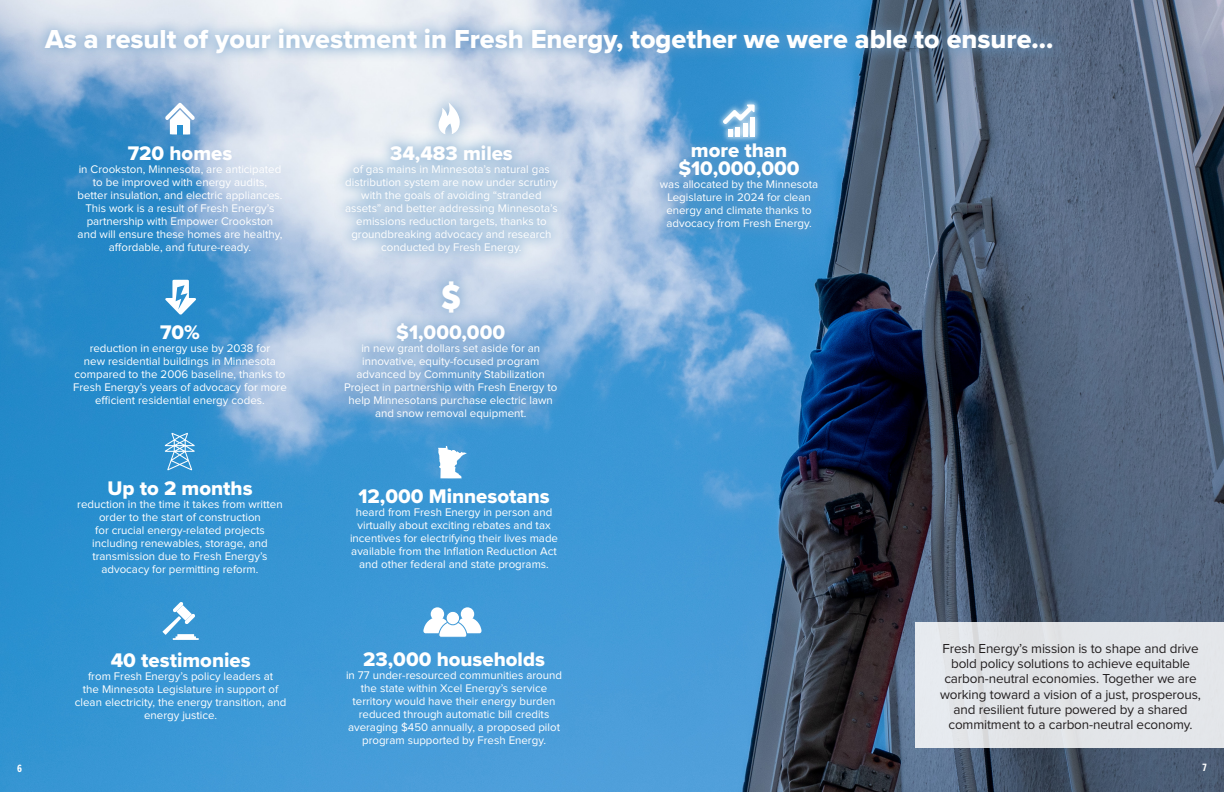
<style>
.page{position:relative;width:1224px;height:792px;background:#fff}
.page>*{position:absolute;margin:0;border:0;box-sizing:border-box;transform-origin:0 0}
.t1{font:900 35.9px "Proxima Nova Cond";color:#fff}
.t2{font:27px "Proxima Nova Extrabld";color:#fff}
.t3{font:20.4px/18px "Proxima Nova Extrabld";color:#fff;text-align:center}
.t4{font:13.5px/15.3px "Proxima Nova";letter-spacing:-.01em;color:#231f20;text-align:center}
.t5{font:11.5px/13px "Proxima Nova";color:#fff;text-align:center}
.t6{font:700 11px "Proxima Nova Ex Cn";color:#fff}
</style>
<div class="page">
<img style="left:0;top:0;width:1224px;height:792px">
<div style="left:32px;top:16px;width:1033px;height:51px;background:#679ac8;opacity:.63"></div>
<svg style="left:165px;top:433px;width:30px;height:37px"></svg>
<svg style="left:165px;top:103px;width:30px;height:31px"></svg>
<div style="left:177px;top:125px;width:6px;height:10px;background:#298fcf"></div>
<div style="left:332px;top:132px;width:239px;height:134px;background:#679ac8;opacity:.63"></div>
<div style="left:331px;top:310px;width:239px;height:122px;background:#679ac8;opacity:.63"></div>
<div style="left:647px;top:130px;width:184px;height:113px;background:#679ac8;opacity:.63"></div>
<div style="left:424px;top:89px;width:50px;height:59px;background:#679ac8;opacity:.63"></div>
<svg style="left:438px;top:102px;width:22px;height:32px"></svg>
<svg style="left:165px;top:280px;width:31px;height:35px"></svg>
<div style="left:429px;top:268px;width:45px;height:58px;background:#679ac8;opacity:.63"></div>
<svg style="left:438px;top:446px;width:29px;height:32px"></svg>
<div style="left:915px;top:622px;width:309px;height:126px;background:#e3e6e9"></div>
<svg style="left:163px;top:602px;width:36px;height:38px"></svg>
<div style="left:431px;top:607px;width:13px;height:14px;background:#fff;border-radius:50%"></div>
<div style="left:461px;top:607px;width:13px;height:14px;background:#fff;border-radius:50%"></div>
<svg style="left:423px;top:617px;width:59px;height:21px"></svg>
<div style="left:446px;top:611px;width:14px;height:14px;background:#fff;border-radius:50%"></div>
<div style="left:446px;top:611px;width:14px;height:14px;border:1px solid #3f99d7;border-radius:50%"></div>
<div style="left:709px;top:90px;width:61px;height:61px;background:#679ac8;opacity:.63"></div>
<div style="left:717px;top:98px;width:45px;height:45px;background:#fff;opacity:.61"></div>
<svg style="left:723px;top:105px;width:32px;height:32px"></svg>
<div style="left:750px;top:118px;width:5px;height:19px;background:#fff"></div>
<p class="t2" style="left:45px;top:19px;width:1010px">As a result of your investment in Fresh Energy, together we were able to ensure...</p>
<p class="t3" style="left:128px;top:143px;width:106px">720 homes</p>
<p class="t5" style="left:77px;top:163px;width:207px">in Crookston, Minnesota, are anticipated to be improved with energy audits, better insulation, and electric appliances.<br>This work is a result of Fresh Energy’s partnership with Empower Crookston and will ensure these homes are healthy, affordable, and future-ready.</p>
<p class="t3" style="left:160px;top:323px;width:41px">70%</p>
<p class="t5" style="left:73px;top:342px;width:215px">reduction in energy use by 2038 for<br>new residential buildings in Minnesota compared to the 2006 baseline, thanks to Fresh Energy’s years of advocacy for more efficient residential energy codes.</p>
<p class="t3" style="left:107px;top:479px;width:147px">Up to 2 months</p>
<p class="t5" style="left:77px;top:498px;width:207px">reduction in the time it takes from written order to the start of construction<br>for crucial energy-related projects including renewables, storage, and transmission due to Fresh Energy’s advocacy for permitting reform.</p>
<p class="t3" style="left:111px;top:650px;width:141px">40 testimonies</p>
<p class="t5" style="left:75px;top:670px;width:213px">from Fresh Energy’s policy leaders at<br>the Minnesota Legislature in support of clean electricity, the energy transition, and energy justice.</p>
<p class="t3" style="left:390px;top:143px;width:124px">34,483 miles</p>
<p class="t5" style="left:345px;top:163px;width:214px">of gas mains in Minnesota’s natural gas distribution system are now under scrutiny with the goals of avoiding “stranded assets” and better addressing Minnesota’s emissions reduction targets, thanks to groundbreaking advocacy and research conducted by Fresh Energy.</p>
<p class="t1" style="left:441px;top:270px;width:21px">$</p>
<p class="t3" style="left:396px;top:323px;width:110px">$1,000,000</p>
<p class="t5" style="left:344px;top:342px;width:215px">in new grant dollars set aside for an innovative, equity-focused program advanced by Community Stabilization Project in partnership with Fresh Energy to help Minnesotans purchase electric lawn and snow removal equipment.</p>
<p class="t3" style="left:358px;top:487px;width:193px">12,000 Minnesotans</p>
<p class="t5" style="left:350px;top:506px;width:210px">heard from Fresh Energy in person and virtually about exciting rebates and tax incentives for electrifying their lives made available from the Inflation Reduction Act and other federal and state programs.</p>
<p class="t3" style="left:363px;top:650px;width:183px">23,000 households</p>
<p class="t5" style="left:346px;top:669px;width:218px">in 77 under-resourced communities around the state within Xcel Energy’s service territory would have their energy burden reduced through automatic bill credits averaging $450 annually, a proposed pilot program supported by Fresh Energy.</p>
<p class="t3" style="left:678px;top:141px;width:123px">more than $10,000,000</p>
<p class="t5" style="left:660px;top:179px;width:160px">was allocated by the Minnesota<br>Legislature in 2024 for clean energy and climate thanks to advocacy from Fresh Energy.</p>
<p class="t4" style="left:940px;top:641px;width:262px">Fresh Energy’s mission is to shape and drive bold policy solutions to achieve equitable carbon-neutral economies. Together we are working toward a vision of a just, prosperous, and resilient future powered by a shared commitment to a carbon-neutral economy.</p>
<p class="t6" style="left:17px;top:761px;width:6px">6</p>
<p class="t6" style="left:1202px;top:760px;width:6px">7</p>
</div>
